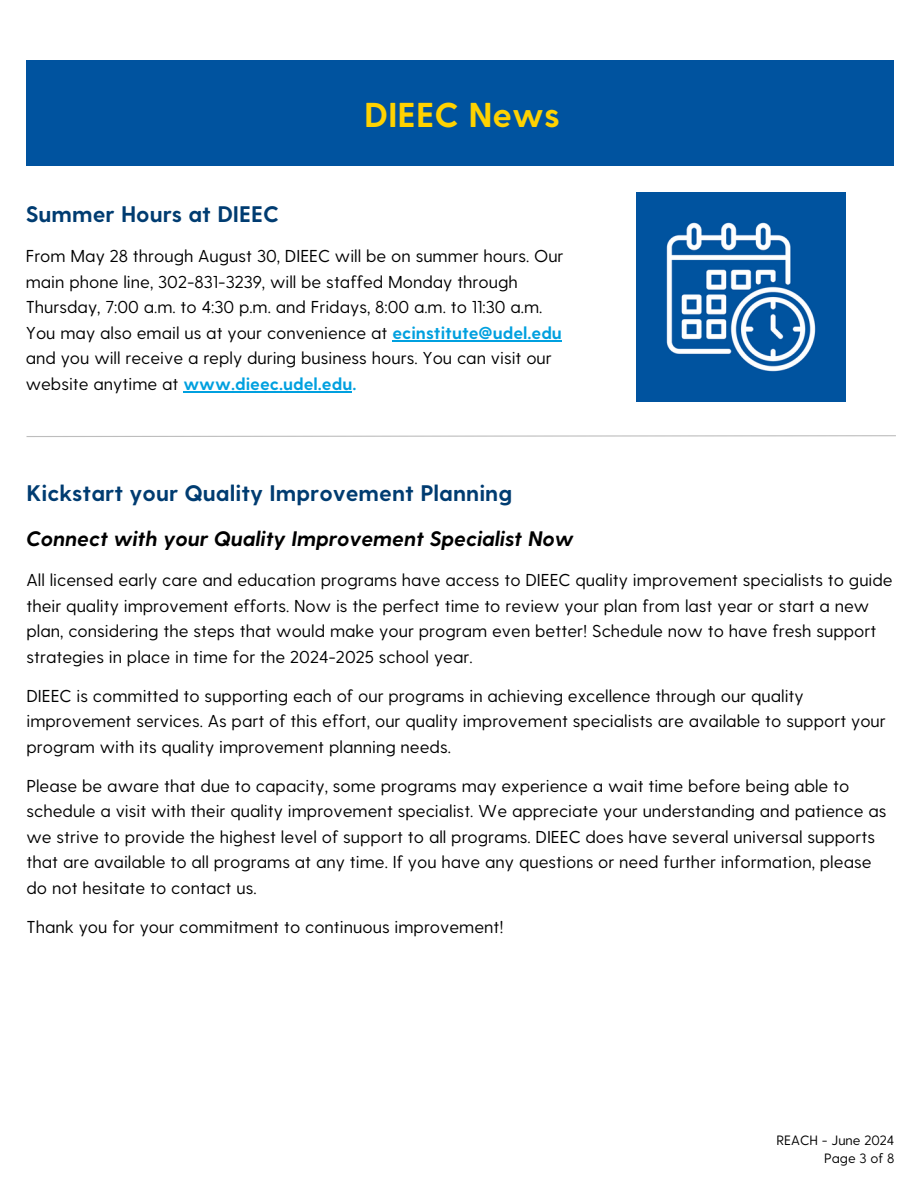
<style>
.page{position:relative;width:918px;height:1188px;background:#fff}
.page>*{position:absolute;margin:0;border:0;box-sizing:border-box;transform-origin:0 0}
.t1{font:700 34.5px "Greycliff CF";color:#ffd200}
.t2{font:700 22.5px "Greycliff CF";color:#003c71}
.t3{font:italic 700 21px "Greycliff CF";color:#000}
.t4{font:17.25px/25.5px "Greycliff CF";color:#000}
.t5{font:13.5px "Greycliff CF";color:#000}
.s1{font-weight:700;color:#00a0df}
</style>
<div class="page">
<div style="left:26px;top:60px;width:868px;height:106px;background:#00539f"></div>
<img style="left:637px;top:192px;width:209px;height:209px">
<hr style="left:392px;top:340px;width:170px;height:2px;background:#00a0df">
<hr style="left:183px;top:391px;width:169px;height:2px;background:#00a0df">
<svg style="left:26px;top:435px;width:870px;height:2px"></svg>
<h1 class="t1" style="left:364px;top:92px;width:197px">DIEEC News</h1>
<h3 class="t2" style="left:26px;top:199px;width:255px">Summer Hours at DIEEC</h3>
<p class="t4" style="left:26px;top:242px;width:539px">From May 28 through August 30, DIEEC will be on summer hours. Our main phone line, 302-831-3239, will be staffed Monday through Thursday, 7:00 a.m. to 4:30 p.m. and Fridays, 8:00 a.m. to 11:30 a.m.<br>You may also email us at your convenience at <span class="s1">ecinstitute@udel.edu </span>and you will receive a reply during business hours. You can visit our website anytime at <span class="s1">www.dieec.udel.edu.</span></p>
<h2 class="t2" style="left:27px;top:478px;width:487px">Kickstart your Quality Improvement Planning</h2>
<h2 class="t3" style="left:27px;top:525px;width:549px">Connect with your Quality Improvement Specialist Now</h2>
<h3 class="t4" style="left:27px;top:567px;width:868px">All licensed early care and education programs have access to DIEEC quality improvement specialists to guide their quality improvement efforts. Now is the perfect time to review your plan from last year or start a new plan, considering the steps that would make your program even better! Schedule now to have fresh support strategies in place in time for the 2024-2025 school year.</h3>
<h3 class="t4" style="left:27px;top:682px;width:861px">DIEEC is committed to supporting each of our programs in achieving excellence through our quality improvement services. As part of this effort, our quality improvement specialists are available to support your program with its quality improvement planning needs.</h3>
<h3 class="t4" style="left:27px;top:772px;width:862px">Please be aware that due to capacity, some programs may experience a wait time before being able to schedule a visit with their quality improvement specialist. We appreciate your understanding and patience as we strive to provide the highest level of support to all programs. DIEEC does have several universal supports that are available to all programs at any time. If you have any questions or need further information, please do not hesitate to contact us.</h3>
<h3 class="t4" style="left:27px;top:913px;width:479px">Thank you for your commitment to continuous improvement!</h3>
<p class="t5" style="left:777px;top:1131px;width:119px">REACH - June 2024</p>
<p class="t5" style="left:824px;top:1149px;width:72px">Page 3 of 8</p>
</div>
